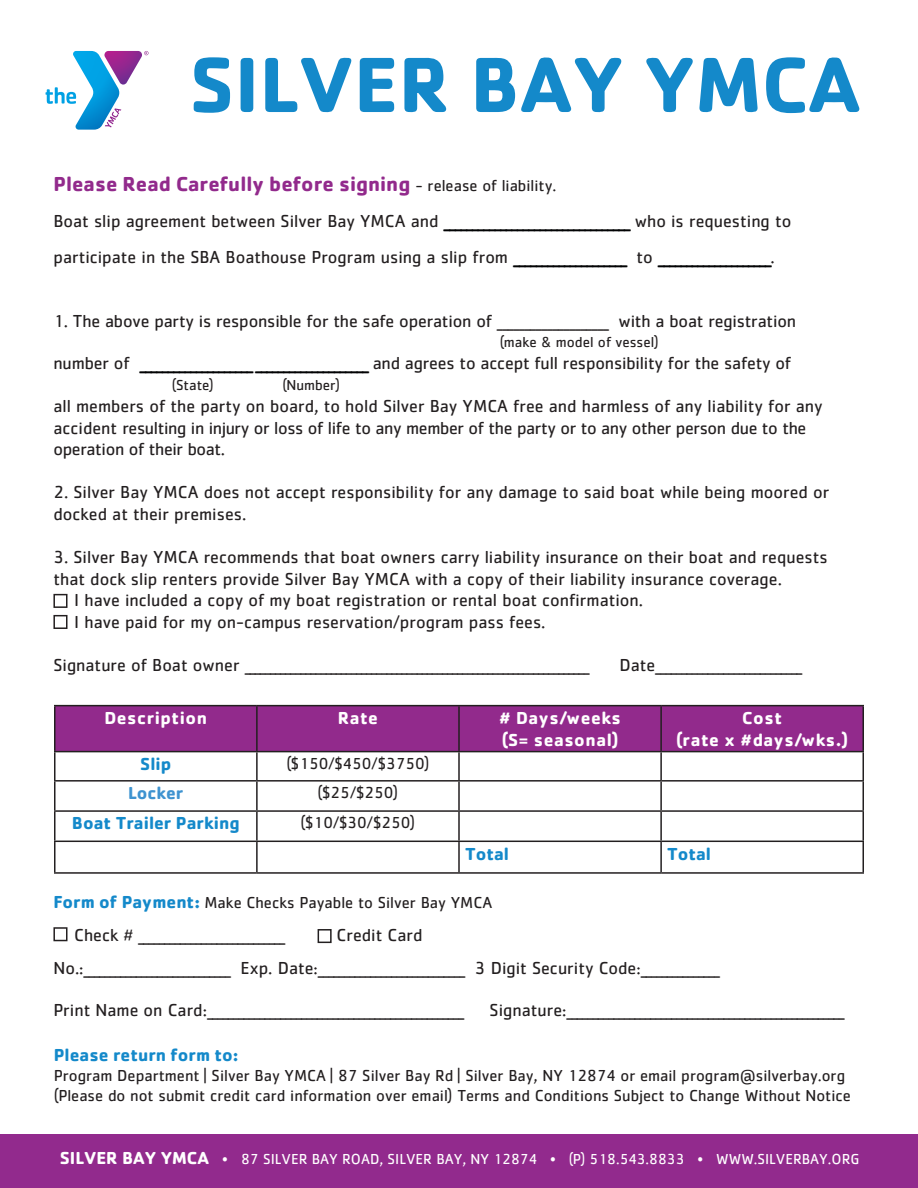
<style>
.page{position:relative;width:918px;height:1188px;background:#fff}
.page>*{position:absolute;margin:0;border:0;box-sizing:border-box;transform-origin:0 0}
.t1{font:700 81px "Cachet Std";color:#1489ca}
.t2{font:700 21px "Cachet Std";color:#922a8c}
.t3{font:18px/21.6px "Cachet Std";color:#231f20}
.t4{font:18px/21.6px "Cachet Std";letter-spacing:-.02em;color:#231f20}
.t5{font:700 18px "Cachet Std";letter-spacing:.03em;color:#fff}
.t6{font:700 18px "Cachet Std";color:#1489ca}
.t7{font:700 18px "Cachet Std";color:#3e93d0}
.t8{font:16.5px/19.8px "Cachet Std";color:#231f20}
.t9{font:15px "Cachet Std";color:#fff}
.t10{font:15px "Cachet Std";color:#231f20}
.s1{font-weight:400;font-size:16.5px;color:#231f20}
.s2{font-weight:700;color:#020304}
.s3{font-weight:700;font-size:18px;color:#1489ca}
.s4{font-weight:700;font-size:18px}
</style>
<div class="page">
<svg style="left:46px;top:51px;width:102px;height:79px"></svg>
<div style="left:0;top:1134px;width:918px;height:54px;background:#922a8d"></div>
<div style="left:56px;top:706px;width:806px;height:45px;background:#922a8c"></div>
<hr style="left:54px;top:752px;width:2px;height:28px;background:#231f20">
<hr style="left:256px;top:752px;width:2px;height:28px;background:#231f20">
<hr style="left:458px;top:752px;width:2px;height:28px;background:#231f20">
<hr style="left:660px;top:752px;width:2px;height:28px;background:#231f20">
<hr style="left:862px;top:752px;width:2px;height:28px;background:#231f20">
<hr style="left:54px;top:780px;width:203px;height:2px;background:#231f20">
<hr style="left:54px;top:782px;width:2px;height:28px;background:#231f20">
<hr style="left:257px;top:780px;width:202px;height:2px;background:#231f20">
<hr style="left:256px;top:782px;width:2px;height:28px;background:#231f20">
<hr style="left:459px;top:780px;width:202px;height:2px;background:#231f20">
<hr style="left:458px;top:782px;width:2px;height:28px;background:#231f20">
<hr style="left:661px;top:780px;width:203px;height:2px;background:#231f20">
<hr style="left:660px;top:782px;width:2px;height:28px;background:#231f20">
<hr style="left:862px;top:782px;width:2px;height:28px;background:#231f20">
<hr style="left:54px;top:810px;width:203px;height:2px;background:#231f20">
<hr style="left:54px;top:812px;width:2px;height:29px;background:#231f20">
<hr style="left:257px;top:810px;width:202px;height:2px;background:#231f20">
<hr style="left:256px;top:812px;width:2px;height:29px;background:#231f20">
<hr style="left:459px;top:810px;width:202px;height:2px;background:#231f20">
<hr style="left:458px;top:812px;width:2px;height:29px;background:#231f20">
<hr style="left:661px;top:810px;width:203px;height:2px;background:#231f20">
<hr style="left:660px;top:812px;width:2px;height:29px;background:#231f20">
<hr style="left:862px;top:812px;width:2px;height:29px;background:#231f20">
<hr style="left:54px;top:841px;width:203px;height:1px;background:#231f20">
<hr style="left:54px;top:842px;width:2px;height:30px;background:#231f20">
<hr style="left:257px;top:841px;width:202px;height:1px;background:#231f20">
<hr style="left:256px;top:842px;width:2px;height:30px;background:#231f20">
<hr style="left:459px;top:841px;width:202px;height:1px;background:#231f20">
<hr style="left:458px;top:842px;width:2px;height:30px;background:#231f20">
<hr style="left:661px;top:841px;width:203px;height:1px;background:#231f20">
<hr style="left:660px;top:842px;width:2px;height:30px;background:#231f20">
<hr style="left:862px;top:842px;width:2px;height:30px;background:#231f20">
<hr style="left:54px;top:872px;width:203px;height:2px;background:#231f20">
<hr style="left:257px;top:872px;width:202px;height:2px;background:#231f20">
<hr style="left:459px;top:872px;width:202px;height:2px;background:#231f20">
<hr style="left:661px;top:872px;width:203px;height:2px;background:#231f20">
<hr style="left:54px;top:705px;width:203px;height:1px;background:#231f20">
<hr style="left:54px;top:706px;width:2px;height:45px;background:#231f20">
<hr style="left:54px;top:751px;width:203px;height:1px;background:#231f20">
<hr style="left:257px;top:705px;width:202px;height:1px;background:#231f20">
<hr style="left:256px;top:706px;width:2px;height:45px;background:#231f20">
<hr style="left:257px;top:751px;width:202px;height:1px;background:#231f20">
<hr style="left:459px;top:705px;width:202px;height:1px;background:#231f20">
<hr style="left:458px;top:706px;width:2px;height:45px;background:#231f20">
<hr style="left:459px;top:751px;width:202px;height:1px;background:#231f20">
<hr style="left:661px;top:705px;width:203px;height:1px;background:#231f20">
<hr style="left:660px;top:706px;width:2px;height:45px;background:#231f20">
<hr style="left:862px;top:706px;width:2px;height:45px;background:#231f20">
<hr style="left:661px;top:751px;width:203px;height:1px;background:#231f20">
<div style="left:53px;top:927px;width:15px;height:14px;border:2px solid #231f20"></div>
<div style="left:318px;top:929px;width:14px;height:14px;border:2px solid #231f20"></div>
<div style="left:53px;top:594px;width:15px;height:14px;border:2px solid #231f20"></div>
<div style="left:53px;top:615px;width:15px;height:14px;border:2px solid #231f20"></div>
<p class="t1" style="left:189px;top:32px;width:673px">SILVER BAY YMCA</p>
<p class="t2" style="left:53px;top:170px;width:505px">Please Read Carefully before signing <span class="s1">- release of liability.</span></p>
<p class="t3" style="left:53px;top:202px;width:739px;line-height:36px">Boat slip agreement between Silver Bay YMCA and <span class="s2">_________________________________</span> who is requesting to participate in the SBA Boathouse Program using a slip from <span class="s2">____________________</span> to <span class="s2">____________________</span>.</p>
<p class="t3" style="left:53px;top:310px;width:744px">1. The above party is responsible for the safe operation of ____________________ with a boat registration</p>
<p class="t10" style="left:500px;top:333px;width:160px">(make &amp; model of vessel)</p>
<p class="t3" style="left:53px;top:352px;width:739px">number of <span class="s2">____________________ ____________________</span> and agrees to accept full responsibility for the safety of</p>
<p class="t10" style="left:172px;top:377px;width:44px">(State)</p>
<p class="t10" style="left:282px;top:377px;width:59px">(Number)</p>
<p class="t4" style="left:53px;top:395px;width:771px">all members of the party on board, to hold Silver Bay YMCA free and harmless of any liability for any accident resulting in injury or loss of life to any member of the party or to any other person due to the operation of their boat.</p>
<p class="t3" style="left:53px;top:481px;width:777px">2. Silver Bay YMCA does not accept responsibility for any damage to said boat while being moored or docked at their premises.</p>
<p class="t3" style="left:53px;top:546px;width:776px">3. Silver Bay YMCA recommends that boat owners carry liability insurance on their boat and requests that dock slip renters provide Silver Bay YMCA with a copy of their liability insurance coverage.</p>
<p class="t3" style="left:74px;top:589px;width:570px">I have included a copy of my boat registration or rental boat confirmation.</p>
<p class="t3" style="left:74px;top:611px;width:473px">I have paid for my on-campus reservation/program pass fees.</p>
<p class="t3" style="left:53px;top:654px;width:538px">Signature of Boat owner ____________________________________________________________________</p>
<p class="t3" style="left:619px;top:654px;width:185px">Date____________________________</p>
<p class="t5" style="left:104px;top:706px;width:104px">Description</p>
<p class="t5" style="left:338px;top:706px;width:42px">Rate</p>
<p class="t5" style="left:499px;top:706px;width:124px"># Days/weeks</p>
<p class="t5" style="left:502px;top:728px;width:118px">(S= seasonal)</p>
<p class="t6" style="left:140px;top:752px;width:32px">Slip</p>
<p class="t8" style="left:286px;top:753px;width:145px">($150/$450/$3750)</p>
<p class="t7" style="left:128px;top:781px;width:57px">Locker</p>
<p class="t8" style="left:318px;top:782px;width:82px">($25/$250)</p>
<p class="t6" style="left:72px;top:812px;width:169px">Boat Trailer Parking</p>
<p class="t8" style="left:301px;top:813px;width:116px">($10/$30/$250)</p>
<p class="t5" style="left:742px;top:706px;width:41px">Cost</p>
<p class="t5" style="left:676px;top:728px;width:174px">(rate x #days/wks.)</p>
<p class="t6" style="left:465px;top:842px;width:46px">Total</p>
<p class="t6" style="left:667px;top:842px;width:46px">Total</p>
<p class="t8" style="left:53px;top:892px;width:440px"><span class="s3">Form of Payment:</span> Make Checks Payable to Silver Bay YMCA</p>
<p class="t3" style="left:74px;top:924px;width:213px">Check # ____________________________</p>
<p class="t3" style="left:337px;top:924px;width:87px">Credit Card</p>
<p class="t3" style="left:53px;top:957px;width:668px">No.:____________________________ Exp. Date:____________________________ 3 Digit Security Code:_______________</p>
<p class="t3" style="left:53px;top:999px;width:412px">Print Name on Card:_________________________________________________</p>
<p class="t3" style="left:490px;top:999px;width:357px">Signature:_____________________________________________________</p>
<p class="t6" style="left:54px;top:1043px;width:186px">Please return form to:</p>
<p class="t8" style="left:54px;top:1065px;width:799px">Program Department | Silver Bay YMCA | 87 Silver Bay Rd | Silver Bay, NY 12874 or email program@silverbay.org (Please do not submit credit card information over email) Terms and Conditions Subject to Change Without Notice</p>
<p class="t9" style="left:60px;top:1150px;width:801px"><span class="s4">SILVER BAY YMCA</span> • 87 SILVER BAY ROAD, SILVER BAY, NY 12874 • (P) 518.543.8833 • WWW.SILVERBAY.ORG</p>
</div>
